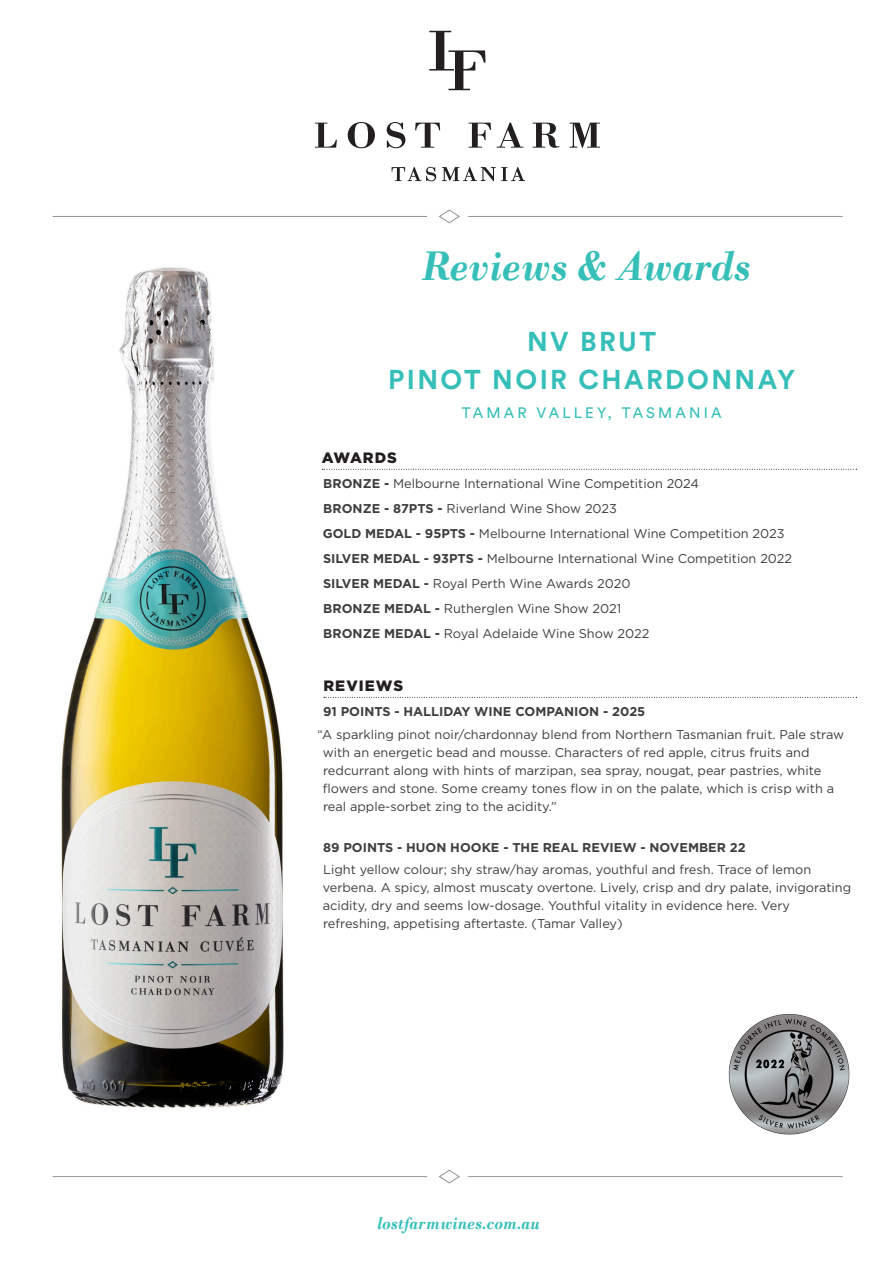
<style>
.page{position:relative;width:893px;height:1263px;background:#fff}
.page>*{position:absolute;margin:0;border:0;box-sizing:border-box;transform-origin:0 0}
.t1{font:italic 700 43.5px "Bodoni";color:#35bfb8;scale:.89 1}
.Headline{font:700 27px "Circular Pro";letter-spacing:.09em;color:#35bfb8}
.t2{font:italic 700 18px "Bodoni";color:#35bfb8;scale:.89 1}
.Headline-2{font:15px "Circular Pro";letter-spacing:.21em;color:#35bfb8}
.t3{font:900 15px "Gotham";letter-spacing:.07em;color:#231f20}
.t4{font:12.75px/18px "Gotham";color:#3e3e3f}
.t5{font:700 12.75px "Gotham";color:#3e3e3f}
.s1{font-weight:700}
</style>
<div class="page">
<svg style="left:322px;top:469px;width:535px;height:1px"></svg>
<svg style="left:324px;top:697px;width:533px;height:1px"></svg>
<svg style="left:315px;top:123px;width:22px;height:25px"></svg>
<svg style="left:348px;top:122px;width:27px;height:26px"></svg>
<svg style="left:387px;top:122px;width:18px;height:26px"></svg>
<svg style="left:415px;top:123px;width:25px;height:25px"></svg>
<svg style="left:469px;top:123px;width:22px;height:25px"></svg>
<svg style="left:497px;top:123px;width:26px;height:25px"></svg>
<svg style="left:533px;top:123px;width:26px;height:25px"></svg>
<svg style="left:569px;top:123px;width:31px;height:25px"></svg>
<svg style="left:392px;top:167px;width:44px;height:14px"></svg>
<svg style="left:442px;top:167px;width:83px;height:14px"></svg>
<svg style="left:429px;top:31px;width:57px;height:59px"></svg>
<svg style="left:439px;top:209px;width:21px;height:15px"></svg>
<hr style="left:468px;top:216px;width:375px;height:1px;background:#939598">
<hr style="left:53px;top:216px;width:374px;height:1px;background:#939598">
<svg style="left:439px;top:1169px;width:21px;height:15px"></svg>
<hr style="left:468px;top:1176px;width:375px;height:1px;background:#939598">
<hr style="left:53px;top:1176px;width:374px;height:1px;background:#939598">
<img style="left:61px;top:267px;width:223px;height:842px">
<img style="left:728px;top:1013px;width:122px;height:122px">
<p class="t1" style="left:421px;top:240px;width:371px">Reviews &amp; Awards</p>
<p class="Headline" style="left:527px;top:323px;width:131px">NV BRUT</p>
<p class="Headline" style="left:388px;top:361px;width:409px">PINOT NOIR CHARDONNAY</p>
<p class="Headline-2" style="left:462px;top:403px;width:261px">TAMAR VALLEY, TASMANIA</p>
<p class="t3" style="left:322px;top:448px;width:77px">AWARDS</p>
<p class="t4" style="left:323px;top:471px;width:471px;line-height:25px"><span class="s1">BRONZE -</span> Melbourne International Wine Competition 2024<br><span class="s1">BRONZE - 87PTS -</span> Riverland Wine Show 2023<br><span class="s1">GOLD MEDAL - 95PTS -</span> Melbourne International Wine Competition 2023<br><span class="s1">SILVER MEDAL - 93PTS -</span> Melbourne International Wine Competition 2022<br><span class="s1">SILVER MEDAL -</span> Royal Perth Wine Awards 2020<br><span class="s1">BRONZE MEDAL -</span> Rutherglen Wine Show 2021<br><span class="s1">BRONZE MEDAL -</span> Royal Adelaide Wine Show 2022</p>
<p class="t3" style="left:323px;top:676px;width:81px">REVIEWS</p>
<p class="t5" style="left:323px;top:703px;width:324px">91 POINTS - HALLIDAY WINE COMPANION - 2025</p>
<p class="t4" style="left:323px;top:725px;width:523px;text-indent:-5px">“A sparkling pinot noir/chardonnay blend from Northern Tasmanian fruit. Pale straw with an energetic bead and mousse. Characters of red apple, citrus fruits and redcurrant along with hints of marzipan, sea spray, nougat, pear pastries, white flowers and stone. Some creamy tones flow in on the palate, which is crisp with a real apple-sorbet zing to the acidity.”</p>
<p class="t5" style="left:323px;top:839px;width:424px">89 POINTS - HUON HOOKE - THE REAL REVIEW - NOVEMBER 22</p>
<p class="t4" style="left:323px;top:860px;width:530px">Light yellow colour; shy straw/hay aromas, youthful and fresh. Trace of lemon verbena. A spicy, almost muscaty overtone. Lively, crisp and dry palate, invigorating acidity, dry and seems low-dosage. Youthful vitality in evidence here. Very refreshing, appetising aftertaste. (Tamar Valley)</p>
<p class="t2" style="left:377px;top:1213px;width:184px">lostfarmwines.com.au</p>
</div>
